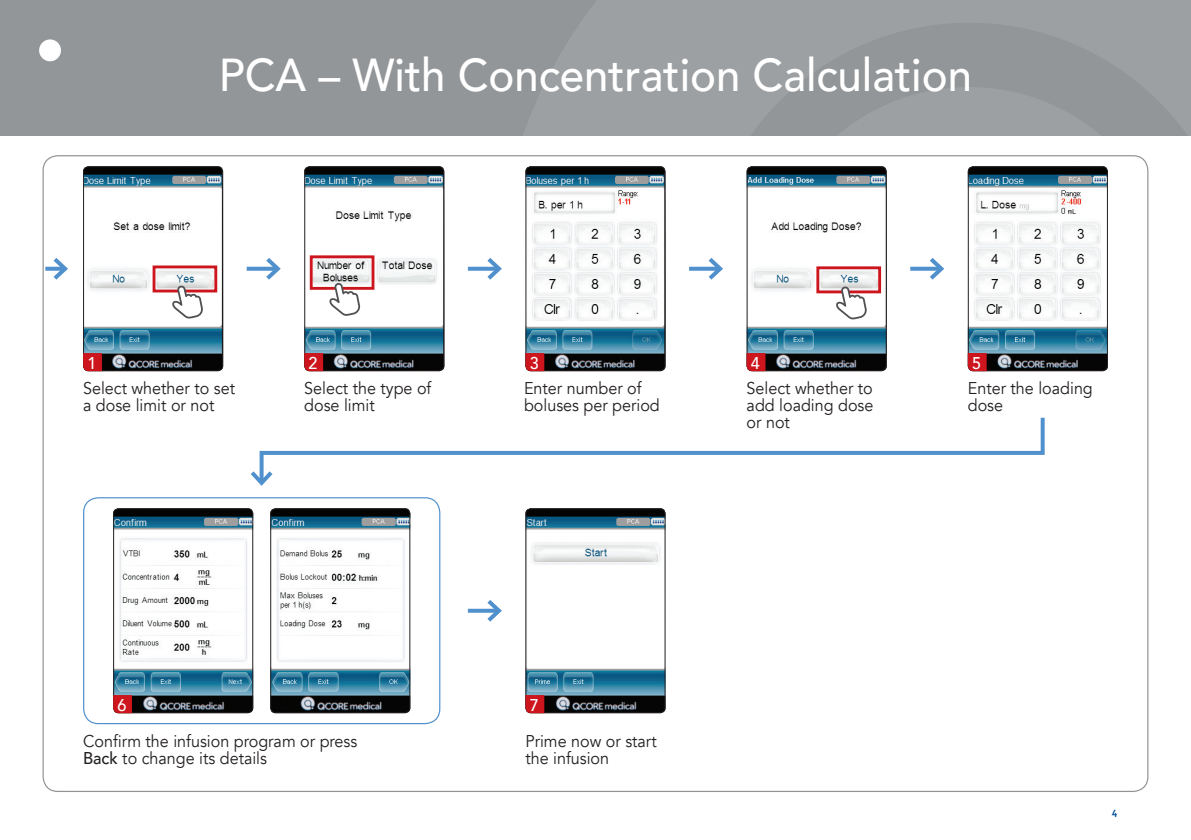
<style>
.page{position:relative;width:1191px;height:840px;background:#fff}
.page>*{position:absolute;margin:0;border:0;box-sizing:border-box;transform-origin:0 0}
.t1{font:500 46px "Avenir";color:#fff;scale:.95 1}
.t2{font:17px/17px "Avenir";color:#231f20;scale:.95 1}
.t3{font:500 17px "Avenir";color:#fff;scale:.95 1}
.t4{font:14px "Almoni DLAAA";color:#01529a}
.s1{font-weight:500}
</style>
<div class="page">
<div style="left:83px;top:497px;width:357px;height:226px;border:1px solid #5090cc;border-radius:15px"></div>
<svg style="left:468px;top:608px;width:15px;height:4px"></svg>
<svg style="left:483px;top:600px;width:19px;height:22px"></svg>
<img style="left:527px;top:166px;width:138px;height:205px">
<div style="left:525px;top:166px;width:140px;height:205px;border:1px solid #231f20;border-radius:5px"></div>
<svg style="left:468px;top:266px;width:15px;height:4px"></svg>
<svg style="left:483px;top:258px;width:19px;height:22px"></svg>
<svg style="left:689px;top:266px;width:15px;height:4px"></svg>
<svg style="left:704px;top:258px;width:19px;height:22px"></svg>
<svg style="left:910px;top:266px;width:15px;height:4px"></svg>
<svg style="left:925px;top:258px;width:20px;height:22px"></svg>
<svg style="left:247px;top:266px;width:15px;height:4px"></svg>
<svg style="left:262px;top:258px;width:19px;height:22px"></svg>
<img style="left:748px;top:166px;width:138px;height:205px">
<div style="left:746px;top:166px;width:140px;height:205px;border:1px solid #231f20;border-radius:5px"></div>
<div style="left:816px;top:266px;width:65px;height:27px;border:3px solid #cd151d"></div>
<svg style="left:836px;top:286px;width:31px;height:33px"></svg>
<img style="left:969px;top:166px;width:138px;height:205px">
<div style="left:967px;top:166px;width:140px;height:205px;border:1px solid #231f20;border-radius:5px"></div>
<svg style="left:259px;top:417px;width:786px;height:50px"></svg>
<svg style="left:250px;top:467px;width:23px;height:19px"></svg>
<img style="left:83px;top:166px;width:140px;height:205px">
<div style="left:83px;top:166px;width:140px;height:205px;border:1px solid #231f20;border-radius:5px"></div>
<div style="left:153px;top:265px;width:64px;height:27px;border:3px solid #cd151d"></div>
<svg style="left:172px;top:285px;width:31px;height:33px"></svg>
<svg style="left:83px;top:353px;width:19px;height:18px"></svg>
<img style="left:306px;top:166px;width:138px;height:205px">
<div style="left:304px;top:166px;width:140px;height:205px;border:1px solid #231f20;border-radius:5px"></div>
<div style="left:310px;top:255px;width:64px;height:34px;border:3px solid #cd151d"></div>
<svg style="left:329px;top:283px;width:32px;height:33px"></svg>
<svg style="left:304px;top:353px;width:19px;height:18px"></svg>
<svg style="left:525px;top:353px;width:19px;height:18px"></svg>
<img style="left:270px;top:508px;width:140px;height:204px">
<div style="left:270px;top:508px;width:140px;height:204px;border:1px solid #231f20;border-radius:5px"></div>
<img style="left:113px;top:508px;width:140px;height:204px">
<div style="left:113px;top:508px;width:140px;height:204px;border:1px solid #231f20;border-radius:5px"></div>
<svg style="left:113px;top:694px;width:19px;height:18px"></svg>
<img style="left:527px;top:508px;width:138px;height:204px">
<div style="left:525px;top:508px;width:140px;height:204px;border:1px solid #231f20;border-radius:5px"></div>
<svg style="left:525px;top:694px;width:19px;height:18px"></svg>
<svg style="left:746px;top:353px;width:19px;height:18px"></svg>
<svg style="left:967px;top:353px;width:19px;height:18px"></svg>
<svg style="left:45px;top:266px;width:4px;height:4px"></svg>
<svg style="left:49px;top:258px;width:19px;height:22px"></svg>
<div style="left:0;top:0;width:1191px;height:136px;background:#939698"></div>
<div style="left:39px;top:39px;width:22px;height:22px;background:#fff;border-radius:50%"></div>
<p class="t3" style="left:87px;top:348px;width:11px">1</p>
<h1 class="t1" style="left:219px;top:36px;width:794px">PCA – With Concentration Calculation</h1>
<p class="t3" style="left:308px;top:348px;width:11px">2</p>
<p class="t3" style="left:530px;top:348px;width:11px">3</p>
<p class="t3" style="left:751px;top:348px;width:11px">4</p>
<p class="t3" style="left:972px;top:348px;width:11px">5</p>
<p class="t2" style="left:83px;top:379px;width:161px">Select whether to set a dose limit or not</p>
<p class="t2" style="left:304px;top:379px;width:135px">Select the type of dose limit</p>
<p class="t2" style="left:524px;top:379px;width:144px">Enter number of boluses per period</p>
<p class="t2" style="left:746px;top:379px;width:135px;text-align:justify">Select whether to add loading dose or not</p>
<p class="t2" style="left:967px;top:379px;width:133px">Enter the loading dose</p>
<p class="t3" style="left:117px;top:689px;width:11px">6</p>
<p class="t3" style="left:530px;top:689px;width:11px">7</p>
<p class="t2" style="left:83px;top:732px;width:290px">Confirm the infusion program or press<br><span class="s1">Back</span> to change its details</p>
<p class="t2" style="left:525px;top:732px;width:140px">Prime now or start the infusion</p>
<p class="t4" style="left:1111px;top:805px;width:7px">4</p>
</div>
